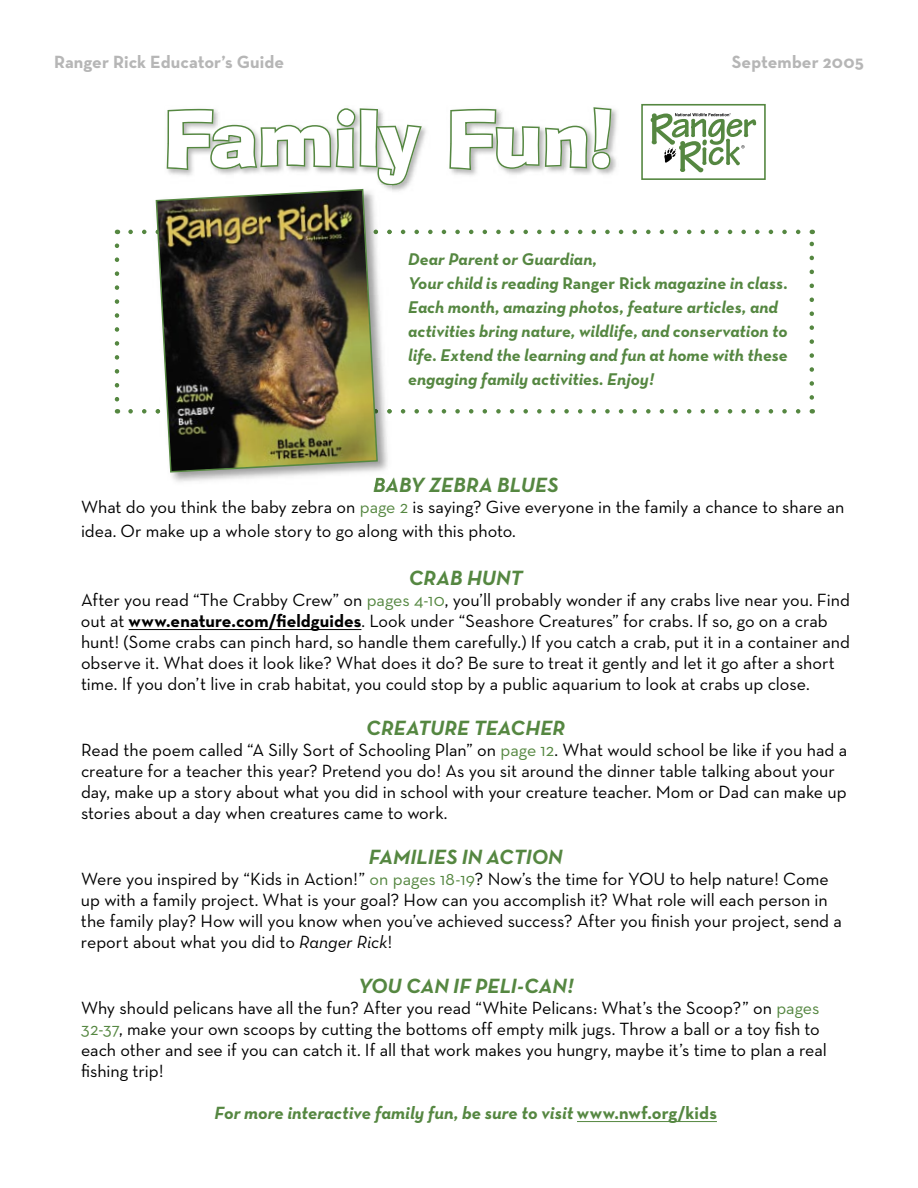
<style>
.page{position:relative;width:918px;height:1188px;background:#fff}
.page>*{position:absolute;margin:0;border:0;box-sizing:border-box;transform-origin:0 0}
.t1{font:75px "Ad Lib BT";color:#fff}
.t2{font:700 30px "Neutra Text";color:#558741}
.t3{font:italic 700 21px "Neutra Text";letter-spacing:.005em;color:#558741}
.t4{font:18px/21px "Neutra Text";letter-spacing:-.005em;color:#000}
.t5{font:italic 700 18px "Neutra Text";color:#558741}
.t6{font:700 18px "Neutra Text";letter-spacing:.005em;color:#b6b6b6}
.t7{font:italic 700 17.25px/24px "Neutra Text";letter-spacing:.005em;color:#558741}
.s1{font-style:normal}
.s2{color:#558741}
.s3{font-weight:700}
.s4{font-style:italic}
</style>
<div class="page">
<svg style="left:128px;top:409px;width:672px;height:5px"></svg>
<svg style="left:128px;top:230px;width:672px;height:4px"></svg>
<svg style="left:115px;top:246px;width:4px;height:168px"></svg>
<svg style="left:810px;top:230px;width:4px;height:168px"></svg>
<hr style="left:129px;top:629px;width:232px;height:1px;background:#000">
<hr style="left:577px;top:1121px;width:140px;height:1px;background:#558741">
<img style="left:166px;top:108px;width:451px;height:83px">
<svg style="left:167px;top:107px;width:444px;height:78px"></svg>
<svg style="left:651px;top:113px;width:105px;height:59px"></svg>
<div style="left:641px;top:104px;width:125px;height:76px;border:2px solid #558741"></div>
<img style="left:153px;top:229px;width:238px;height:253px">
<img style="left:379px;top:409px;width:13px;height:5px">
<img style="left:379px;top:230px;width:13px;height:4px">
<img style="left:374px;top:478px;width:18px;height:9px">
<img style="left:166px;top:186px;width:226px;height:5px">
<img style="left:155px;top:188px;width:224px;height:285px">
<p class="t6" style="left:54px;top:51px;width:232px">Ranger Rick Educator’s Guide</p>
<p class="t6" style="left:732px;top:51px;width:134px">September 2005</p>
<h1 class="t1" style="left:164px;top:91px;width:451px">Family Fun!</h1>
<p class="t7" style="left:408px;top:247px;width:381px">Dear Parent or Guardian,<br>Your child is reading <span class="s1">Ranger Rick</span> magazine in class.<br>Each month, amazing photos, feature articles, and activities bring nature, wildlife, and conservation to life. Extend the learning and fun at home with these engaging family activities. Enjoy!</p>
<p class="t3" style="left:373px;top:472px;width:187px">BABY ZEBRA BLUES</p>
<p class="t4" style="left:81px;top:495px;width:765px;line-height:24px">What do you think the baby zebra on <span class="s2">page 2</span> is saying? Give everyone in the family a chance to share an idea. Or make up a whole story to go along with this photo.</p>
<p class="t3" style="left:409px;top:565px;width:115px">CRAB HUNT</p>
<p class="t4" style="left:81px;top:589px;width:771px">After you read “The Crabby Crew” on <span class="s2">pages 4-10</span>, you’ll probably wonder if any crabs live near you. Find out at <span class="s3">www.enature.com/fieldguides</span>. Look under “Seashore Creatures” for crabs. If so, go on a crab hunt! (Some crabs can pinch hard, so handle them carefully.) If you catch a crab, put it in a container and observe it. What does it look like? What does it do? Be sure to treat it gently and let it go after a short time. If you don’t live in crab habitat, you could stop by a public aquarium to look at crabs up close.</p>
<p class="t3" style="left:366px;top:715px;width:201px">CREATURE TEACHER</p>
<p class="t4" style="left:81px;top:739px;width:768px">Read the poem called “A Silly Sort of Schooling Plan” on <span class="s2">page 12</span>. What would school be like if you had a creature for a teacher this year? Pretend you do! As you sit around the dinner table talking about your day, make up a story about what you did in school with your creature teacher. Mom or Dad can make up stories about a day when creatures came to work.</p>
<p class="t3" style="left:369px;top:844px;width:195px">FAMILIES IN ACTION</p>
<p class="t4" style="left:81px;top:868px;width:762px">Were you inspired by “Kids in Action!” <span class="s2">on pages 18-19</span>? Now’s the time for YOU to help nature! Come up with a family project. What is your goal? How can you accomplish it? What role will each person in the family play? How will you know when you’ve achieved success? After you finish your project, send a report about what you did to <span class="s4">Ranger Rick</span>!</p>
<p class="t3" style="left:358px;top:973px;width:217px">YOU CAN IF PELI-CAN!</p>
<p class="t4" style="left:81px;top:997px;width:748px">Why should pelicans have all the fun? After you read “White Pelicans: What’s the Scoop?” on <span class="s2">pages 32-37</span>, make your own scoops by cutting the bottoms off empty milk jugs. Throw a ball or a toy fish to each other and see if you can catch it. If all that work makes you hungry, maybe it’s time to plan a real fishing trip!</p>
<p class="t5" style="left:215px;top:1102px;width:504px">For more interactive family fun, be sure to visit <span class="s1">www.nwf.org/kids</span></p>
<h2 class="t2" style="left:448px;top:1103px;width:27px">15</h2>
</div>
